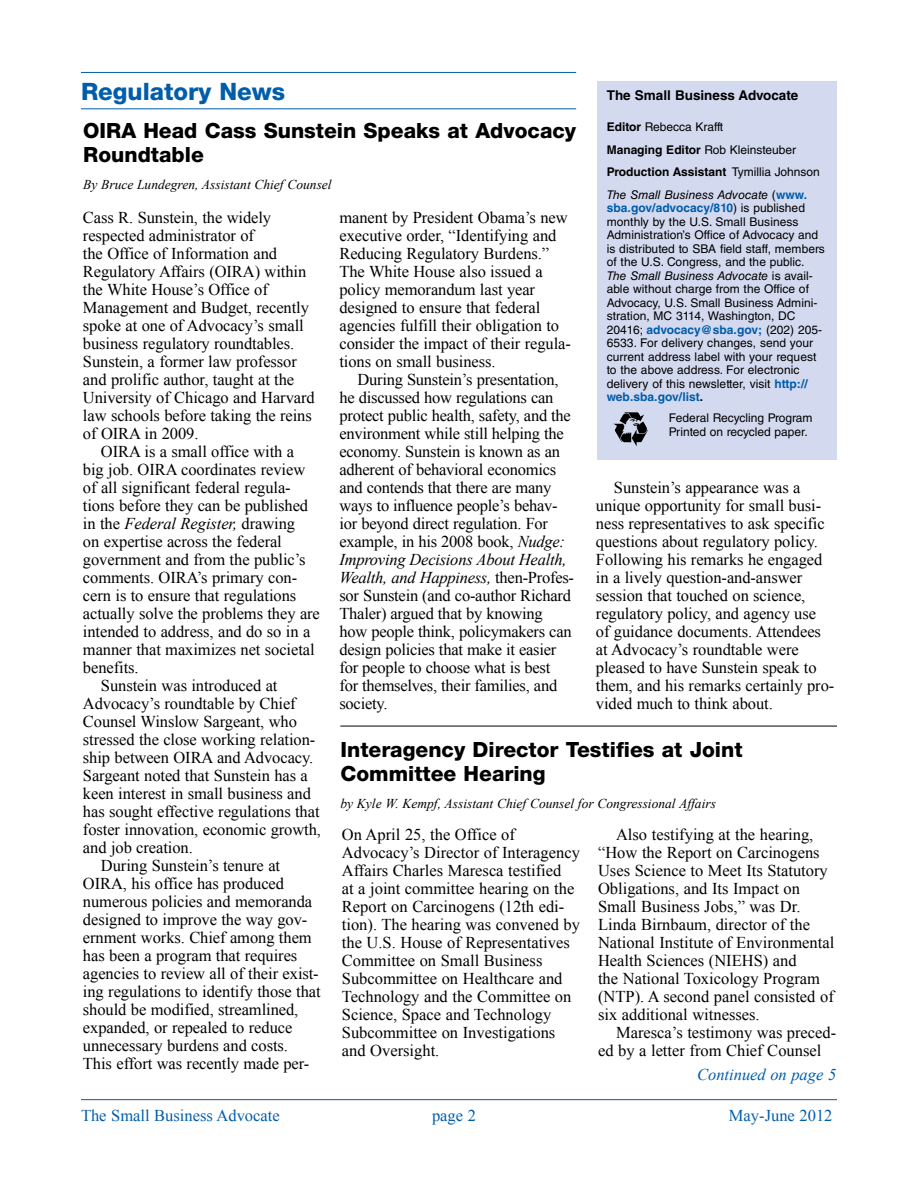
<style>
.page{position:relative;width:918px;height:1188px;background:#fff}
.page>*{position:absolute;margin:0;border:0;box-sizing:border-box;transform-origin:0 0}
._5{font:800 24px "Helvetica Neue LT Std";color:#005daa}
._6{font:800 21px/24px "Helvetica Neue LT Std";color:#000}
._7{font:16.5px/18px "Times New Roman";letter-spacing:-.005em;color:#000}
._7FIRST{font:16.5px/18px "Times New Roman";letter-spacing:-.005em;color:#000}
.t1{font:16.5px "Times New Roman";color:#005daa}
.jumpline{font:italic 16.5px "Times New Roman";color:#005daa}
.author{font:italic 13.5px "Times New Roman";color:#000}
.Disclaimer2{font:700 13.5px "Helvetica LT Std";color:#000}
.Disclaimer1{font:12px/13.5px "Helvetica LT Std";letter-spacing:.005em;color:#000}
.Disclaimer1-2{font:700 12px "Helvetica LT Std";color:#000}
.s1{font-weight:700}
.s2{font-weight:400}
.s3{font-style:italic}
.s4{font-weight:700;color:#005daa}
</style>
<div class="page">
<hr style="left:81px;top:1099px;width:756px;height:1px;background:#005daa">
<hr style="left:81px;top:72px;width:495px;height:1px;background:#005daa">
<hr style="left:81px;top:109px;width:495px;height:1px;background:#005daa">
<div style="left:598px;top:81px;width:239px;height:379px;background:#d3d9ee"></div>
<svg style="left:613px;top:412px;width:35px;height:34px"></svg>
<hr style="left:340px;top:726px;width:497px;height:1px;background:#000">
<p class="_5" style="left:81px;top:77px;width:206px">Regulatory News</p>
<p class="Disclaimer2" style="left:607px;top:87px;width:193px">The Small Business Advocate</p>
<p class="Disclaimer1" style="left:607px;top:120px;width:118px"><span class="s1">Editor</span> Rebecca Krafft</p>
<p class="Disclaimer1" style="left:607px;top:143px;width:191px"><span class="s1">Managing Editor</span> Rob Kleinsteuber</p>
<p class="Disclaimer1-2" style="left:607px;top:165px;width:215px">Production Assistant <span class="s2">Tymillia Johnson</span></p>
<p class="Disclaimer1" style="left:607px;top:188px;width:220px"><span class="s3">The Small Business Advocate</span> (<span class="s4">www. sba.gov/advocacy/810</span>) is published monthly by the U.S. Small Business Administration’s Office of Advocacy and is distributed to SBA field staff, members of the U.S. Congress, and the public.<br><span class="s3">The Small Business Advocate</span> is avail&shy;able without charge from the Office of Advocacy, U.S. Small Business Admini&shy;stration, MC 3114, Washington, DC 20416; <span class="s4">advocacy@sba.gov;</span> (202) 205- 6533. For delivery changes, send your current address label with your request to the above address. For electronic delivery of this newsletter, visit <span class="s4">http:// web.sba.gov/list</span><span class="s1">.</span></p>
<p class="Disclaimer1" style="left:669px;top:411px;width:145px">Federal Recycling Program<br>Printed on recycled paper.</p>
<p class="_6" style="left:83px;top:118px;width:494px">OIRA Head Cass Sunstein Speaks at Advocacy<br>Roundtable</p>
<p class="author" style="left:83px;top:175px;width:250px">By Bruce Lundegren, Assistant Chief Counsel</p>
<p class="_7FIRST" style="left:83px;top:208px;width:233px">Cass R. Sunstein, the widely respected administrator of<br>the Office of Information and<br>Regulatory Affairs (OIRA) within the White House’s Office of<br>Management and Budget, recently spoke at one of Advocacy’s small business regulatory roundtables.<br>Sunstein, a former law professor and prolific author, taught at the<br>University of Chicago and Harvard law schools before taking the reins of OIRA in 2009.</p>
<p class="_7" style="left:83px;top:442px;width:239px;text-indent:18px">OIRA is a small office with a<br>big job. OIRA coordinates review of all significant federal regula&shy;tions before they can be published in the <span class="s3">Federal Register,</span> drawing<br>on expertise across the federal government and from the public’s comments. OIRA’s primary con&shy;cern is to ensure that regulations actually solve the problems they are intended to address, and do so in a manner that maximizes net societal benefits.</p>
<p class="_7" style="left:83px;top:676px;width:240px;text-indent:18px">Sunstein was introduced at<br>Advocacy’s roundtable by Chief<br>Counsel Winslow Sargeant, who stressed the close working relation&shy;ship between OIRA and Advocacy.<br>Sargeant noted that Sunstein has a keen interest in small business and has sought effective regulations that foster innovation, economic growth, and job creation.</p>
<p class="_7" style="left:83px;top:856px;width:239px;text-indent:18px">During Sunstein’s tenure at<br>OIRA, his office has produced numerous policies and memoranda designed to improve the way gov&shy;ernment works. Chief among them has been a program that requires agencies to review all of their exist&shy;ing regulations to identify those that should be modified, streamlined, expanded, or repealed to reduce unnecessary burdens and costs.<br>This effort was recently made per-</p>
<p class="_7" style="left:339px;top:208px;width:233px">manent by President Obama’s new executive order, “Identifying and<br>Reducing Regulatory Burdens.”<br>The White House also issued a policy memorandum last year designed to ensure that federal agencies fulfill their obligation to consider the impact of their regula&shy;tions on small business.</p>
<p class="_7" style="left:339px;top:370px;width:236px;text-indent:18px">During Sunstein’s presentation, he discussed how regulations can protect public health, safety, and the environment while still helping the economy. Sunstein is known as an adherent of behavioral economics and contends that there are many ways to influence people’s behav&shy;ior beyond direct regulation. For example, in his 2008 book, <span class="s3">Nudge:<br>Improving Decisions About Health, Wealth, and Happiness,</span> then-Profes&shy;sor Sunstein (and co-author Richard Thaler) argued that by knowing how people think, policymakers can design policies that make it easier for people to choose what is best<br>for themselves, their families, and society.</p>
<p class="_7" style="left:596px;top:478px;width:240px;text-indent:18px">Sunstein’s appearance was a unique opportunity for small busi&shy;ness representatives to ask specific questions about regulatory policy.<br>Following his remarks he engaged in a lively question-and-answer session that touched on science, regulatory policy, and agency use<br>of guidance documents. Attendees at Advocacy’s roundtable were pleased to have Sunstein speak to them, and his remarks certainly pro&shy;vided much to think about.</p>
<p class="_6" style="left:341px;top:738px;width:404px">Interagency Director Testifies at Joint<br>Committee Hearing</p>
<p class="author" style="left:341px;top:795px;width:377px">by Kyle W. Kempf, Assistant Chief Counsel for Congressional Affairs</p>
<p class="_7FIRST" style="left:342px;top:825px;width:240px">On April 25, the Office of<br>Advocacy’s Director of Interagency<br>Affairs Charles Maresca testified<br>at a joint committee hearing on the<br>Report on Carcinogens (12th edi&shy;tion). The hearing was convened by the U.S. House of Representatives<br>Committee on Small Business<br>Subcommittee on Healthcare and<br>Technology and the Committee on<br>Science, Space and Technology<br>Subcommittee on Investigations and Oversight.</p>
<p class="_7" style="left:598px;top:825px;width:238px;text-indent:18px">Also testifying at the hearing, “How the Report on Carcinogens<br>Uses Science to Meet Its Statutory<br>Obligations, and Its Impact on<br>Small Business Jobs,” was Dr.<br>Linda Birnbaum, director of the<br>National Institute of Environmental<br>Health Sciences (NIEHS) and<br>the National Toxicology Program (NTP). A second panel consisted of six additional witnesses.</p>
<p class="_7" style="left:598px;top:1023px;width:240px;text-indent:18px">Maresca’s testimony was preced&shy;ed by a letter from Chief Counsel</p>
<p class="jumpline" style="left:697px;top:1063px;width:141px">Continued on page 5</p>
<p class="t1" style="left:81px;top:1104px;width:200px">The Small Business Advocate</p>
<p class="t1" style="left:432px;top:1104px;width:45px">page 2</p>
<p class="t1" style="left:729px;top:1104px;width:105px">May-June 2012</p>
</div>
